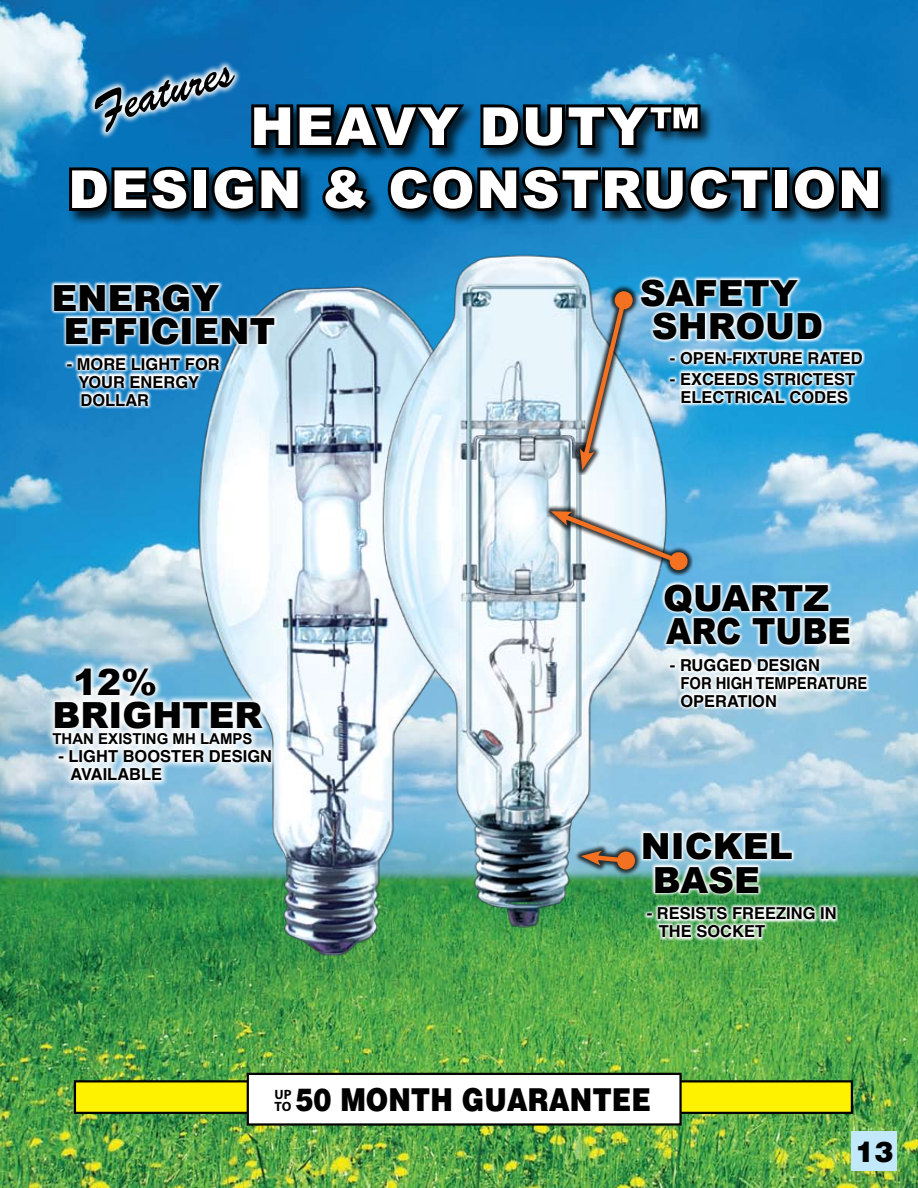
<style>
.page{position:relative;width:918px;height:1188px;background:#fff}
.page>*{position:absolute;margin:0;border:0;box-sizing:border-box;transform-origin:0 0}
.t1{font:900 52.5px/63px "Arial";letter-spacing:.035em;color:#fff;text-align:center}
.t2{font:45px "Brush Script BT";color:#000}
.t3{font:900 36px/33px "Arial";color:#000}
.t4{font:900 36px/33px "Helvetica";color:#000}
.t5{font:900 31.65px "Helvetica";color:#000;scale:.85 1}
.t6{font:900 28.5px "Helvetica";color:#000}
.t7{font:700 16.5px/18px "Helvetica";color:#000}
.t8{font:700 15px "Arial";color:#000}
.t9{font:700 13.5px/12px "Myriad";color:#000}
</style>
<div class="page">
<img style="left:0;top:0;width:918px;height:1188px">
<div style="left:851px;top:1131px;width:46px;height:40px;background:#c1e8fb"></div>
<img style="left:182px;top:276px;width:279px;height:700px">
<img style="left:374px;top:247px;width:304px;height:684px">
<svg style="left:49px;top:280px;width:229px;height:129px"></svg>
<div style="left:44px;top:659px;width:233px;height:128px;background:#fff;opacity:.98"></div>
<div style="left:636px;top:275px;width:229px;height:131px;background:#fff;opacity:.98"></div>
<div style="left:572px;top:283px;width:66px;height:192px;background:#000;opacity:.75"></div>
<svg style="left:615px;top:291px;width:18px;height:18px"></svg>
<img style="left:580px;top:295px;width:49px;height:175px">
<div style="left:660px;top:579px;width:210px;height:131px;background:#fff;opacity:.98"></div>
<div style="left:543px;top:503px;width:150px;height:73px;background:#000;opacity:.75"></div>
<svg style="left:551px;top:510px;width:138px;height:61px"></svg>
<div style="left:639px;top:828px;width:199px;height:113px;background:#fff;opacity:.98"></div>
<div style="left:573px;top:843px;width:68px;height:32px;background:#000;opacity:.75"></div>
<svg style="left:617px;top:851px;width:18px;height:19px"></svg>
<svg style="left:581px;top:851px;width:50px;height:15px"></svg>
<div style="left:86px;top:58px;width:155px;height:81px;background:#fff;opacity:.98"></div>
<div style="left:67px;top:103px;width:828px;height:123px;background:#000;opacity:.75"></div>
<svg style="left:248px;top:97px;width:222px;height:58px;background:#022c48"></svg>
<svg style="left:477px;top:67px;width:227px;height:86px;background:#225b7f"></svg>
<svg style="left:66px;top:162px;width:128px;height:53px;background:#012034"></svg>
<div style="left:191px;top:167px;width:18px;height:44px;border:6px solid #000"></div>
<svg style="left:207px;top:162px;width:96px;height:54px;background:#012135"></svg>
<svg style="left:318px;top:162px;width:57px;height:54px;background:#033556"></svg>
<svg style="left:384px;top:162px;width:389px;height:54px;background:#062a40"></svg>
<div style="left:772px;top:167px;width:17px;height:44px;border:6px solid #000"></div>
<svg style="left:788px;top:163px;width:96px;height:53px;background:#07263a"></svg>
<div style="left:74px;top:1080px;width:779px;height:34px;background:#fff200;border:2px solid #000"></div>
<div style="left:248px;top:1074px;width:433px;height:50px;background:#fff"></div>
<div style="left:247px;top:1073px;width:435px;height:53px;border:2px solid #000"></div>
<h2 class="t2" style="left:87px;top:86px;width:146px;rotate:-17deg">Features</h2>
<h1 class="t1" style="left:68px;top:93px;width:815px">HEAVY DUTY™<br>DESIGN &amp; CONSTRUCTION</h1>
<h3 class="t4" style="left:64px;top:280px;width:214px;text-indent:-12px">ENERGY<br>EFFICIENT</h3>
<p class="t7" style="left:78px;top:354px;width:143px;text-indent:-12px">- MORE LIGHT FOR<br>YOUR ENERGY<br>DOLLAR</p>
<h3 class="t3" style="left:52px;top:664px;width:211px;text-indent:21px">12%<br>BRIGHTER</h3>
<p class="t8" style="left:52px;top:729px;width:202px">THAN EXISTING MH LAMPS</p>
<p class="t7" style="left:70px;top:747px;width:203px;text-indent:-12px">- LIGHT BOOSTER DESIGN<br>AVAILABLE</p>
<h3 class="t3" style="left:652px;top:276px;width:173px;text-indent:-12px">SAFETY<br>SHROUD</h3>
<p class="t7" style="left:670px;top:349px;width:194px">- OPEN-FIXTURE RATED</p>
<p class="t7" style="left:670px;top:370px;width:187px;text-align:center">- EXCEEDS STRICTEST<br>ELECTRICAL CODES</p>
<h3 class="t3" style="left:663px;top:580px;width:189px">QUARTZ<br>ARC TUBE</h3>
<p class="t7" style="left:680px;top:656px;width:188px;text-indent:-11px">- RUGGED DESIGN<br>FOR HIGH TEMPERATURE<br>OPERATION</p>
<h3 class="t3" style="left:641px;top:829px;width:153px;text-align:center">NICKEL<br>BASE</h3>
<p class="t7" style="left:659px;top:904px;width:179px;text-indent:-12px">- RESISTS FREEZING IN<br>THE SOCKET</p>
<h3 class="t5" style="left:295px;top:1079px;width:420px">50 MONTH GUARANTEE</h3>
<p class="t9" style="left:274px;top:1089px;width:19px">UP<br>TO</p>
<h3 class="t6" style="left:855px;top:1133px;width:40px">13</h3>
</div>
